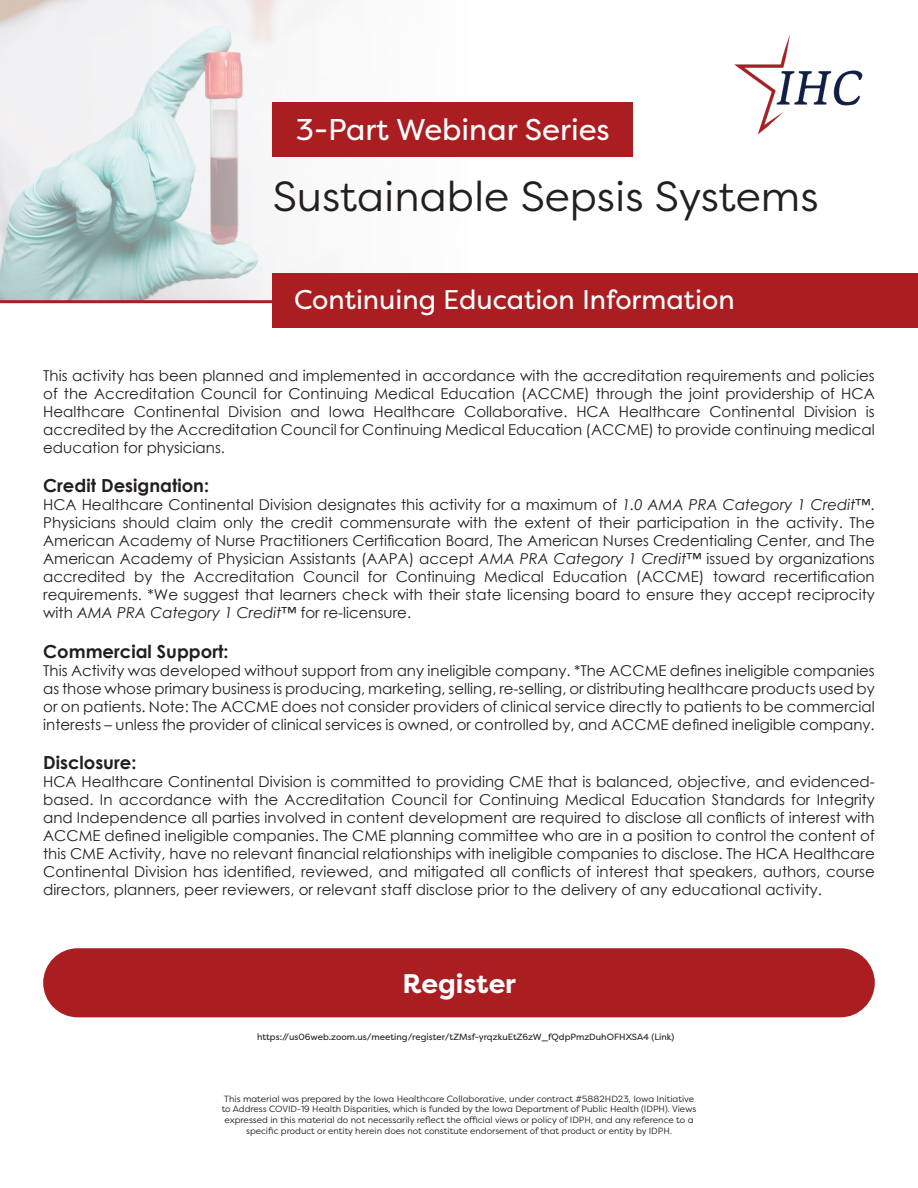
<style>
.page{position:relative;width:918px;height:1188px;background:#fff}
.page>*{position:absolute;margin:0;border:0;box-sizing:border-box;transform-origin:0 0}
.t1{font:42px "Filson Pro";color:#231f20}
.t2{font:30px "Filson Pro";color:#fff}
.t3{font:27px "Filson Pro";color:#fff}
.t4{font:700 27px "Filson Pro";color:#fff}
.t5{font:700 18px "Century Gothic";color:#231f20}
.t6{font:15px/18px "Century Gothic";color:#231f20;text-align:justify}
.t7{font:9px/10.8px "Filson Pro";color:#231f20;text-align:center}
.t8{font:9px "Filson Pro";color:#231f20}
.s1{font-style:italic}
</style>
<div class="page">
<div style="left:43px;top:948px;width:832px;height:69px;background:#aa1e21;border-radius:35px"></div>
<svg style="left:0;top:0;width:633px;height:300px;fill:#f6f6f7"></svg>
<div style="left:273px;top:102px;width:360px;height:54px;background:#aa1e21"></div>
<img style="left:734px;top:35px;width:129px;height:99px">
<hr style="left:0;top:300px;width:918px;height:3px;background:#aa1e21">
<div style="left:273px;top:273px;width:645px;height:55px;background:#aa1e21"></div>
<p class="t2" style="left:296px;top:110px;width:316px">3-Part Webinar Series</p>
<p class="t1" style="left:273px;top:168px;width:547px">Sustainable Sepsis Systems</p>
<p class="t3" style="left:294px;top:282px;width:442px">Continuing Education Information</p>
<p class="t6" style="left:43px;top:366px;width:833px">This activity has been planned and implemented in accordance with the accreditation requirements and policies of the Accreditation Council for Continuing Medical Education (ACCME) through the joint providership of HCA Healthcare Continental Division and Iowa Healthcare Collaborative. HCA Healthcare Continental Division is accredited by the Accreditation Council for Continuing Medical Education (ACCME) to provide continuing medical education for physicians.</p>
<p class="t5" style="left:43px;top:472px;width:167px">Credit Designation:</p>
<p class="t6" style="left:43px;top:496px;width:833px">HCA Healthcare Continental Division designates this activity for a maximum of <span class="s1">1.0 AMA PRA Category 1 Credit™</span>.<br>Physicians should claim only the credit commensurate with the extent of their participation in the activity. The American Academy of Nurse Practitioners Certification Board, The American Nurses Credentialing Center, and The American Academy of Physician Assistants (AAPA) accept <span class="s1">AMA PRA Category 1 Credit™</span> issued by organizations accredited by the Accreditation Council for Continuing Medical Education (ACCME) toward recertification requirements. *We suggest that learners check with their state licensing board to ensure they accept reciprocity with <span class="s1">AMA PRA Category 1 Credit™</span> for re-licensure.</p>
<p class="t5" style="left:43px;top:638px;width:187px">Commercial Support:</p>
<p class="t6" style="left:43px;top:661px;width:833px">This Activity was developed without support from any ineligible company. *The ACCME defines ineligible companies as those whose primary business is producing, marketing, selling, re-selling, or distributing healthcare products used by or on patients. Note: The ACCME does not consider providers of clinical service directly to patients to be commercial interests – unless the provider of clinical services is owned, or controlled by, and ACCME defined ineligible company.</p>
<p class="t5" style="left:43px;top:749px;width:95px">Disclosure:</p>
<p class="t6" style="left:43px;top:773px;width:833px">HCA Healthcare Continental Division is committed to providing CME that is balanced, objective, and evidenced&shy;based. In accordance with the Accreditation Council for Continuing Medical Education Standards for Integrity and Independence all parties involved in content development are required to disclose all conflicts of interest with ACCME defined ineligible companies. The CME planning committee who are in a position to control the content of this CME Activity, have no relevant financial relationships with ineligible companies to disclose. The HCA Healthcare Continental Division has identified, reviewed, and mitigated all conflicts of interest that speakers, authors, course directors, planners, peer reviewers, or relevant staff disclose prior to the delivery of any educational activity.</p>
<p class="t4" style="left:403px;top:966px;width:115px">Register</p>
<p class="t8" style="left:257px;top:1030px;width:419px">https://us06web.zoom.us/meeting/register/tZMsf-yrqzkuEtZ6zW_fQdpPmzDuhOFHXSA4 (Link)</p>
<p class="t7" style="left:222px;top:1093px;width:476px">This material was prepared by the Iowa Healthcare Collaborative, under contract #5882HD23, Iowa Initiative to Address COVID-19 Health Disparities, which is funded by the Iowa Department of Public Health (IDPH). Views expressed in this material do not necessarily reflect the official views or policy of IDPH, and any reference to a specific product or entity herein does not constitute endorsement of that product or entity by IDPH.</p>
</div>
